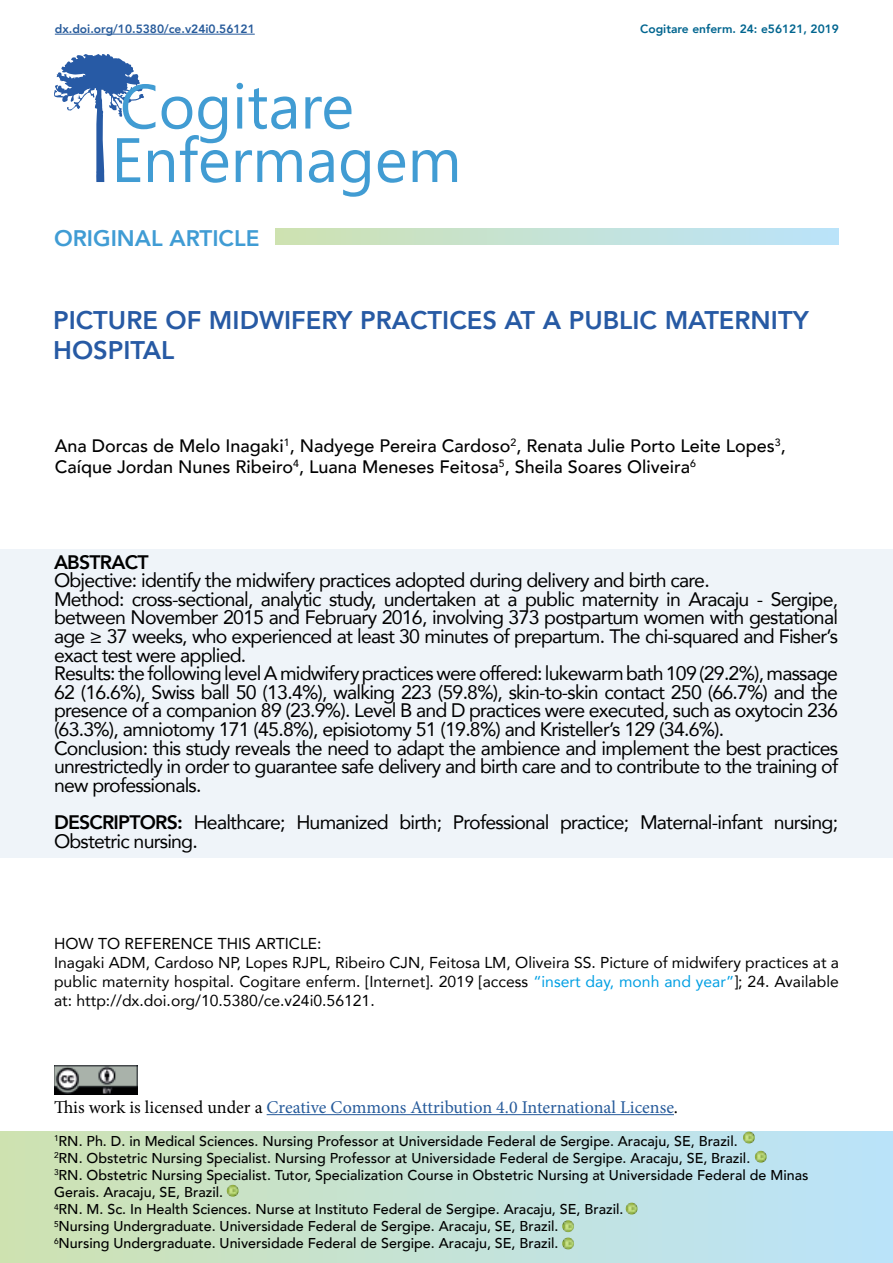
<style>
.page{position:relative;width:893px;height:1263px;background:#fff}
.page>*{position:absolute;margin:0;border:0;box-sizing:border-box;transform-origin:0 0}
.t1{font:800 25.5px/30.6px "Avenir";color:#275aa4}
.t2{font:800 22.5px "Avenir";color:#409cd4}
.t3{font:19.5px/18.6px "Avenir";letter-spacing:-.04em;color:#000}
.t4{font:800 19.5px "Avenir";letter-spacing:-.04em;color:#000}
.t5{font:500 18px/21.6px "Avenir";color:#000}
.t6{font:18px "Minion Pro";letter-spacing:-.005em;color:#275b9b}
.t7{font:15.75px/18.9px "Avenir";color:#000}
.t8{font:500 14.25px/17.1px "Avenir";color:#000}
.t9{font:800 12px "Avenir";color:#275b9b}
.t10{font:800 12px "Avenir";color:#00658f}
.s1{font-weight:800}
.s2{color:#009fe3}
.s3{color:#000}
</style>
<div class="page">
<svg style="left:236px;top:150px;width:66px;height:32px"></svg>
<svg style="left:309px;top:150px;width:25px;height:33px"></svg>
<svg style="left:341px;top:150px;width:29px;height:47px"></svg>
<svg style="left:378px;top:150px;width:27px;height:33px"></svg>
<svg style="left:413px;top:150px;width:44px;height:32px"></svg>
<svg style="left:54px;top:54px;width:174px;height:129px"></svg>
<svg style="left:237px;top:83px;width:6px;height:46px"></svg>
<svg style="left:249px;top:88px;width:47px;height:41px"></svg>
<svg style="left:305px;top:97px;width:46px;height:32px"></svg>
<div style="left:276px;top:228px;width:563px;height:17px;background:linear-gradient(to right,#cee2b2,#bae3fb)"></div>
<div style="left:0;top:549px;width:893px;height:309px;background:#eff4f9"></div>
<div style="left:0;top:1131px;width:893px;height:132px;background:linear-gradient(to right,#cee2b1,#bae3fb)"></div>
<svg style="left:743px;top:1131px;width:12px;height:12px"></svg>
<svg style="left:755px;top:1151px;width:12px;height:12px"></svg>
<svg style="left:626px;top:1203px;width:12px;height:11px"></svg>
<svg style="left:227px;top:1185px;width:12px;height:12px"></svg>
<svg style="left:562px;top:1220px;width:12px;height:29px"></svg>
<hr style="left:55px;top:34px;width:200px;height:1px;background:#275b9b">
<img style="left:54px;top:1065px;width:83px;height:29px">
<hr style="left:267px;top:1114px;width:407px;height:1px;background:#275b9b">
<p class="t9" style="left:55px;top:20px;width:201px">dx.doi.org/10.5380/ce.v24i0.56121</p>
<p class="t10" style="left:640px;top:20px;width:200px">Cogitare enferm. 24: e56121, 2019</p>
<p class="t2" style="left:54px;top:220px;width:207px">ORIGINAL ARTICLE</p>
<h1 class="t1" style="left:53px;top:305px;width:757px">PICTURE OF MIDWIFERY PRACTICES AT A PUBLIC MATERNITY<br>HOSPITAL</h1>
<p class="t5" style="left:55px;top:434px;width:732px">Ana Dorcas de Melo Inagaki<sup>1</sup>, Nadyege Pereira Cardoso<sup>2</sup>, Renata Julie Porto Leite Lopes<sup>3</sup>,<br>Caíque Jordan Nunes Ribeiro<sup>4</sup>, Luana Meneses Feitosa<sup>5</sup>, Sheila Soares Oliveira<sup>6</sup></p>
<p class="t4" style="left:54px;top:547px;width:96px">ABSTRACT</p>
<p class="t3" style="left:54px;top:570px;width:786px">Objective: identify the midwifery practices adopted during delivery and birth care.<br>Method: cross-sectional, analytic study, undertaken at a public maternity in Aracaju - Sergipe, between November 2015 and February 2016, involving 373 postpartum women with gestational age ≥ 37 weeks, who experienced at least 30 minutes of prepartum. The chi-squared and Fisher’s exact test were applied.<br>Results: the following level A midwifery practices were offered: lukewarm bath 109 (29.2%), massage 62 (16.6%), Swiss ball 50 (13.4%), walking 223 (59.8%), skin-to-skin contact 250 (66.7%) and the presence of a companion 89 (23.9%). Level B and D practices were executed, such as oxytocin 236 (63.3%), amniotomy 171 (45.8%), episiotomy 51 (19.8%) and Kristeller’s 129 (34.6%).<br>Conclusion: this study reveals the need to adapt the ambience and implement the best practices unrestrictedly in order to guarantee safe delivery and birth care and to contribute to the training of new professionals.</p>
<p class="t3" style="left:54px;top:812px;width:786px"><span class="s1">DESCRIPTORS:</span> Healthcare; Humanized birth; Professional practice; Maternal-infant nursing;<br>Obstetric nursing.</p>
<p class="t7" style="left:54px;top:934px;width:786px">HOW TO REFERENCE THIS ARTICLE:<br>Inagaki ADM, Cardoso NP, Lopes RJPL, Ribeiro CJN, Feitosa LM, Oliveira SS. Picture of midwifery practices at a public maternity hospital. Cogitare enferm. [Internet]. 2019 [access <span class="s2">“insert day, monh and year”</span>]; 24. Available at: http://dx.doi.org/10.5380/ce.v24i0.56121.</p>
<p class="t6" style="left:54px;top:1095px;width:626px"><span class="s3">This work is licensed under a</span> Creative Commons Attribution 4.0 International License<span class="s3">.</span></p>
<p class="t8" style="left:54px;top:1131px;width:756px"><sup>1</sup>RN. Ph. D. in Medical Sciences. Nursing Professor at Universidade Federal de Sergipe. Aracaju, SE, Brazil.<br><sup>2</sup>RN. Obstetric Nursing Specialist. Nursing Professor at Universidade Federal de Sergipe. Aracaju, SE, Brazil.<br><sup>3</sup>RN. Obstetric Nursing Specialist. Tutor, Specialization Course in Obstetric Nursing at Universidade Federal de Minas Gerais. Aracaju, SE, Brazil.<br><sup>4</sup>RN. M. Sc. In Health Sciences. Nurse at Instituto Federal de Sergipe. Aracaju, SE, Brazil.<br><sup>5</sup>Nursing Undergraduate. Universidade Federal de Sergipe. Aracaju, SE, Brazil.<br><sup>6</sup>Nursing Undergraduate. Universidade Federal de Sergipe. Aracaju, SE, Brazil.</p>
</div>
